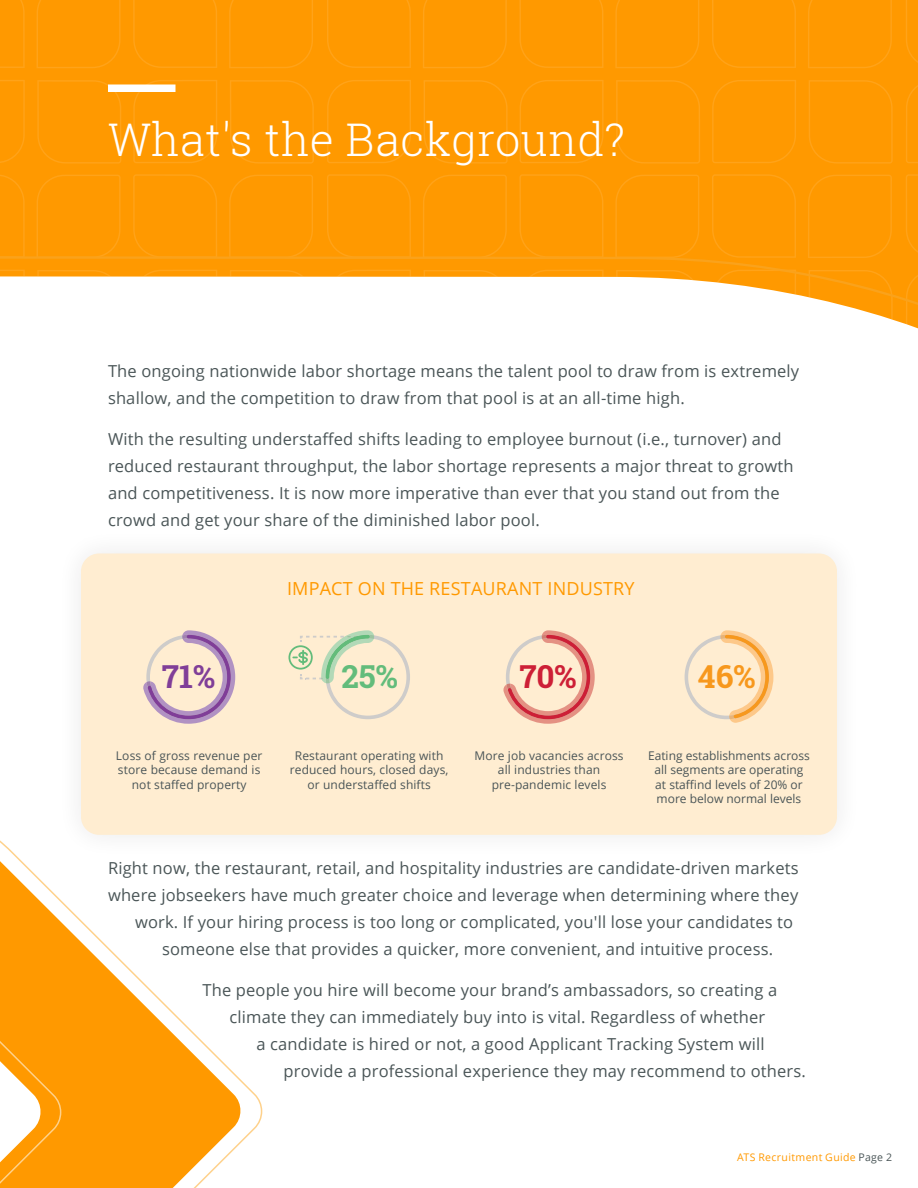
<style>
.page{position:relative;width:918px;height:1188px;background:#fff}
.page>*{position:absolute;margin:0;border:0;box-sizing:border-box;transform-origin:0 0}
.t1{font:300 45px "Roboto Slab";letter-spacing:.01em;color:#fff}
.t2{font:700 31.65px "Roboto Slab";color:#803e98}
.t3{font:700 31.65px "Roboto Slab";color:#cd1f36}
.t4{font:700 31.65px "Roboto Slab";color:#f7981d}
.t5{font:700 31.65px "Roboto Slab";color:#63bc7b}
.t6{font:18px "Open Sans";letter-spacing:.01em;color:#f90}
.t7{font:16.5px/27px "Open Sans";letter-spacing:.01em;color:#4a5557}
.t8{font:12px/14.4px "Open Sans";letter-spacing:.01em;color:#4a5557;text-align:center}
.t9{font:10.5px "Open Sans";letter-spacing:.03em;color:#f90}
.s1{color:#4a5557}
</style>
<div class="page">
<div style="left:81px;top:553px;width:756px;height:282px;background:#ffedd1;border-radius:18px"></div>
<svg style="left:0;top:780px;width:263px;height:408px"></svg>
<svg style="left:0;top:0;width:918px;height:329px;background:#fea725"></svg>
<div style="left:108px;top:85px;width:68px;height:7px;background:#fff"></div>
<svg style="left:143px;top:630px;width:92px;height:94px"></svg>
<svg style="left:503px;top:630px;width:92px;height:94px"></svg>
<svg style="left:685px;top:630px;width:88px;height:93px"></svg>
<svg style="left:288px;top:630px;width:122px;height:89px"></svg>
<h1 class="t1" style="left:108px;top:121px;width:519px">What's the Background?</h1>
<p class="t7" style="left:108px;top:359px;width:693px">The ongoing nationwide labor shortage means the talent pool to draw from is extremely shallow, and the competition to draw from that pool is at an all-time high.</p>
<p class="t7" style="left:108px;top:425px;width:687px">With the resulting understaffed shifts leading to employee burnout (i.e., turnover) and reduced restaurant throughput, the labor shortage represents a major threat to growth and competitiveness. It is now more imperative than ever that you stand out from the crowd and get your share of the diminished labor pool.</p>
<p class="t6" style="left:287px;top:576px;width:349px">IMPACT ON THE RESTAURANT INDUSTRY</p>
<h2 class="t2" style="left:162px;top:659px;width:55px">71%</h2>
<h2 class="t3" style="left:519px;top:659px;width:59px">70%</h2>
<h2 class="t4" style="left:698px;top:659px;width:59px">46%</h2>
<h2 class="t5" style="left:341px;top:659px;width:58px">25%</h2>
<p class="t8" style="left:116px;top:748px;width:148px">Loss of gross revenue per store because demand is not staffed property</p>
<p class="t8" style="left:474px;top:748px;width:151px">More job vacancies across all industries than pre-pandemic levels</p>
<p class="t8" style="left:648px;top:748px;width:163px">Eating establishments across all segments are operating at staffind levels of 20% or more below normal levels</p>
<p class="t8" style="left:290px;top:750px;width:160px">Restaurant operating with reduced hours, closed days, or understaffed shifts</p>
<p class="t7" style="left:108px;top:855px;width:692px">Right now, the restaurant, retail, and hospitality industries are candidate-driven markets</p>
<p class="t7" style="left:108px;top:882px;width:692px">where jobseekers have much greater choice and leverage when determining where they</p>
<p class="t7" style="left:135px;top:909px;width:660px">work. If your hiring process is too long or complicated, you'll lose your candidates to</p>
<p class="t7" style="left:162px;top:936px;width:613px">someone else that provides a quicker, more convenient, and intuitive process.</p>
<p class="t7" style="left:202px;top:978px;width:576px">The people you hire will become your brand’s ambassadors, so creating a</p>
<p class="t7" style="left:230px;top:1003px;width:537px">climate they can immediately buy into is vital. Regardless of whether</p>
<p class="t7" style="left:256px;top:1030px;width:510px">a candidate is hired or not, a good Applicant Tracking System will</p>
<p class="t7" style="left:284px;top:1057px;width:524px">provide a professional experience they may recommend to others.</p>
<p class="t9" style="left:737px;top:1153px;width:157px">ATS Recruitment Guide <span class="s1">Page 2</span></p>
</div>
